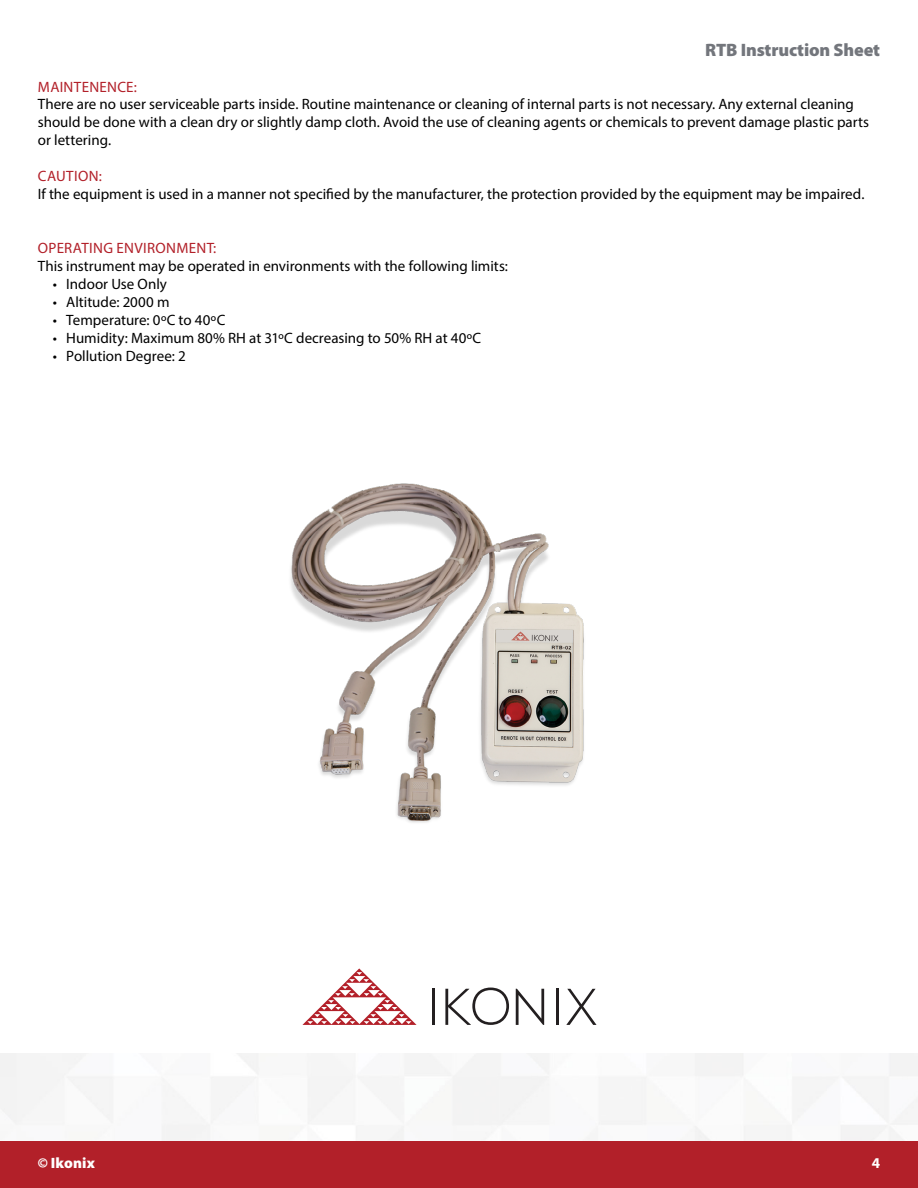
<style>
.page{position:relative;width:918px;height:1188px;background:#fff}
.page>*{position:absolute;margin:0;border:0;box-sizing:border-box;transform-origin:0 0}
.t1{font:900 18px "Myriad Pro";letter-spacing:-.01em;color:#73767c}
.t2{font:15px/18px "Myriad Pro";color:#000}
.t3{font:15px "Myriad Pro";letter-spacing:.025em;color:#b22029}
.t4{font:900 15px "Myriad Pro";letter-spacing:.01em;color:#fff}
.t5{font:700 15px "Myriad Pro";color:#fff}
</style>
<div class="page">
<div style="left:0;top:1141px;width:918px;height:47px;background:#b22029"></div>
<img style="left:290px;top:483px;width:294px;height:340px">
<svg style="left:302px;top:968px;width:115px;height:57px"></svg>
<hr style="left:432px;top:989px;width:3px;height:36px;background:#231f20">
<svg style="left:445px;top:988px;width:64px;height:37px"></svg>
<svg style="left:516px;top:989px;width:28px;height:36px"></svg>
<hr style="left:556px;top:989px;width:2px;height:36px;background:#231f20">
<svg style="left:566px;top:989px;width:30px;height:36px"></svg>
<p class="t1" style="left:705px;top:40px;width:176px">RTB Instruction Sheet</p>
<p class="t3" style="left:38px;top:77px;width:100px">MAINTENENCE:</p>
<p class="t2" style="left:38px;top:95px;width:833px">There are no user serviceable parts inside. Routine maintenance or cleaning of internal parts is not necessary. Any external cleaning should be done with a clean dry or slightly damp cloth. Avoid the use of cleaning agents or chemicals to prevent damage plastic parts or lettering.</p>
<p class="t3" style="left:38px;top:167px;width:66px">CAUTION:</p>
<p class="t2" style="left:38px;top:185px;width:828px">If the equipment is used in a manner not specified by the manufacturer, the protection provided by the equipment may be impaired.</p>
<p class="t3" style="left:38px;top:239px;width:180px">OPERATING ENVIRONMENT:</p>
<p class="t2" style="left:38px;top:257px;width:472px">This instrument may be operated in environments with the following limits:</p>
<p class="t2" style="left:53px;top:275px;width:116px">• Indoor Use Only</p>
<p class="t2" style="left:53px;top:293px;width:118px">• Altitude: 2000 m</p>
<p class="t2" style="left:53px;top:311px;width:174px">• Temperature: 0ºC to 40ºC</p>
<p class="t2" style="left:53px;top:329px;width:430px">• Humidity: Maximum 80% RH at 31ºC decreasing to 50% RH at 40ºC</p>
<p class="t2" style="left:53px;top:347px;width:134px">• Pollution Degree: 2</p>
<p class="t4" style="left:38px;top:1155px;width:59px">© Ikonix</p>
<p class="t5" style="left:872px;top:1153px;width:10px">4</p>
</div>
